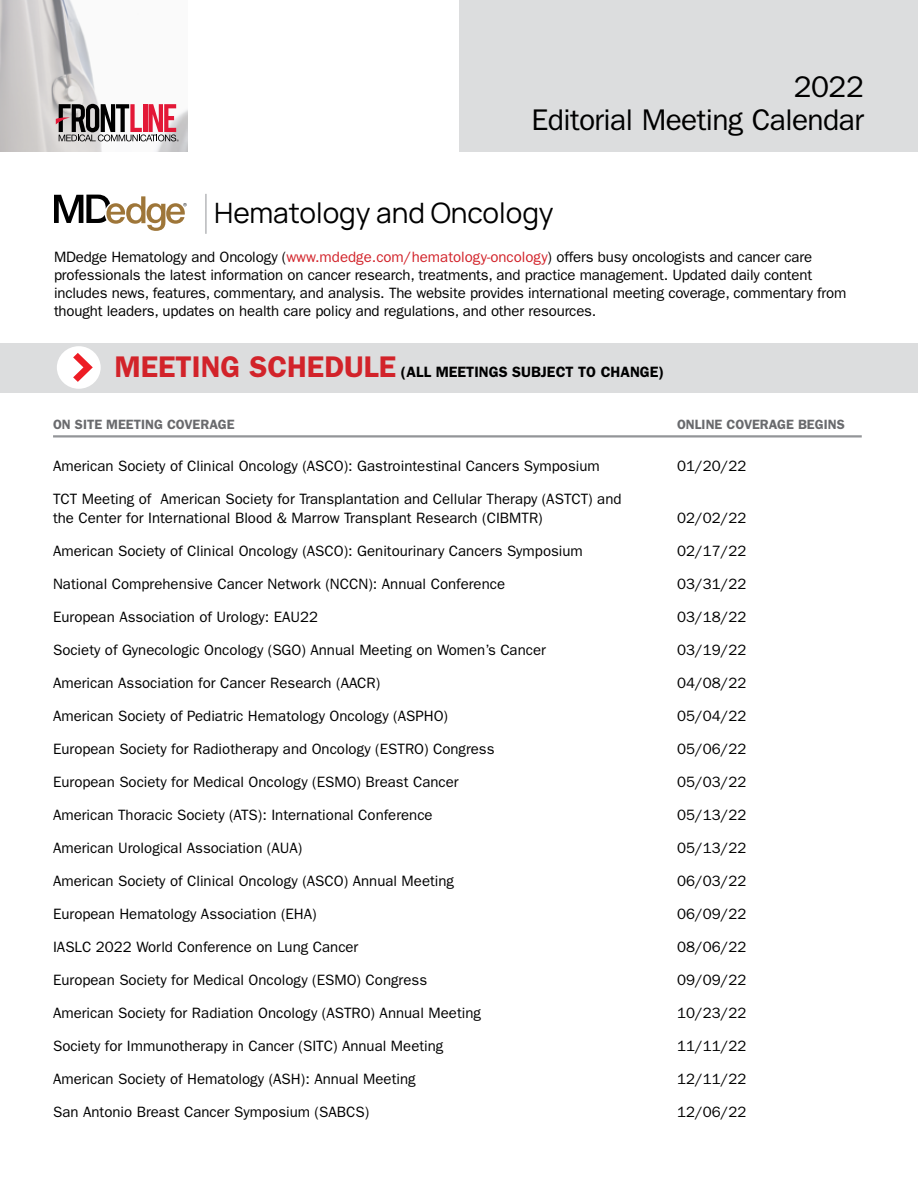
<style>
.page{position:relative;width:918px;height:1188px;background:#fff}
.page>*{position:absolute;margin:0;border:0;box-sizing:border-box;transform-origin:0 0}
.t1{font:30px/33px "ITC Franklin Gothic Std";letter-spacing:-.02em;color:#000;text-align:right}
.t2{font:28.05px "Manrope";color:#000}
.t3{font:15px/18px "ITC Franklin Gothic Std";color:#000}
.t4{font:600 15px "ITC Franklin Gothic Std";color:#000}
.t5{font:600 13.5px "ITC Franklin Gothic Std";color:#696a6d}
.s1{color:#d2232a}
.s2{font-size:30px;color:#d2232a}
</style>
<div class="page">
<div style="left:459px;top:0;width:459px;height:151px;background:#dcddde"></div>
<img style="left:0;top:0;width:187px;height:151px">
<svg style="left:56px;top:104px;width:123px;height:37px"></svg>
<svg style="left:54px;top:195px;width:133px;height:36px"></svg>
<hr style="left:205px;top:194px;width:1px;height:40px;background:#939598">
<div style="left:1px;top:344px;width:917px;height:49px;background:#dcddde"></div>
<div style="left:57px;top:346px;width:44px;height:43px;background:#fff;border-radius:50%"></div>
<svg style="left:73px;top:353px;width:20px;height:29px"></svg>
<hr style="left:53px;top:435px;width:809px;height:3px;background:#939598">
<h1 class="t1" style="left:532px;top:71px;width:334px">2022<br>Editorial Meeting Calendar</h1>
<h2 class="t2" style="left:214px;top:193px;width:341px">Hematology and Oncology</h2>
<p class="t3" style="left:54px;top:248px;width:794px">MDedge Hematology and Oncology (<span class="s1">www.mdedge.com/hematology-oncology</span>) offers busy oncologists and cancer care professionals the latest information on cancer research, treatments, and practice management. Updated daily content includes news, features, commentary, and analysis. The website provides international meeting coverage, commentary from thought leaders, updates on health care policy and regulations, and other resources.</p>
<p class="t4" style="left:114px;top:363px;width:551px"><span class="s2">MEETING SCHEDULE</span> (ALL MEETINGS SUBJECT TO CHANGE)</p>
<p class="t5" style="left:53px;top:417px;width:183px">ON SITE MEETING COVERAGE</p>
<p class="t5" style="left:677px;top:417px;width:169px">ONLINE COVERAGE BEGINS</p>
<p class="t3" style="left:53px;top:457px;width:548px">American Society of Clinical Oncology (ASCO): Gastrointestinal Cancers Symposium</p>
<p class="t3" style="left:677px;top:457px;width:71px">01/20/22</p>
<p class="t3" style="left:53px;top:489px;width:570px;line-height:19.5px">TCT Meeting of American Society for Transplantation and Cellular Therapy (ASTCT) and the Center for International Blood &amp; Marrow Transplant Research (CIBMTR)</p>
<p class="t3" style="left:677px;top:509px;width:71px">02/02/22</p>
<p class="t3" style="left:53px;top:542px;width:531px">American Society of Clinical Oncology (ASCO): Genitourinary Cancers Symposium</p>
<p class="t3" style="left:677px;top:542px;width:71px">02/17/22</p>
<p class="t3" style="left:53px;top:575px;width:454px">National Comprehensive Cancer Network (NCCN): Annual Conference</p>
<p class="t3" style="left:677px;top:575px;width:71px">03/31/22</p>
<p class="t3" style="left:53px;top:608px;width:267px">European Association of Urology: EAU22</p>
<p class="t3" style="left:677px;top:608px;width:71px">03/18/22</p>
<p class="t3" style="left:53px;top:641px;width:494px">Society of Gynecologic Oncology (SGO) Annual Meeting on Women’s Cancer</p>
<p class="t3" style="left:677px;top:641px;width:71px">03/19/22</p>
<p class="t3" style="left:53px;top:674px;width:329px">American Association for Cancer Research (AACR)</p>
<p class="t3" style="left:677px;top:674px;width:71px">04/08/22</p>
<p class="t3" style="left:53px;top:707px;width:397px">American Society of Pediatric Hematology Oncology (ASPHO)</p>
<p class="t3" style="left:677px;top:707px;width:71px">05/04/22</p>
<p class="t3" style="left:53px;top:740px;width:443px">European Society for Radiotherapy and Oncology (ESTRO) Congress</p>
<p class="t3" style="left:677px;top:740px;width:71px">05/06/22</p>
<p class="t3" style="left:53px;top:773px;width:407px">European Society for Medical Oncology (ESMO) Breast Cancer</p>
<p class="t3" style="left:677px;top:773px;width:71px">05/03/22</p>
<p class="t3" style="left:53px;top:806px;width:381px">American Thoracic Society (ATS): International Conference</p>
<p class="t3" style="left:677px;top:806px;width:71px">05/13/22</p>
<p class="t3" style="left:53px;top:839px;width:251px">American Urological Association (AUA)</p>
<p class="t3" style="left:677px;top:839px;width:71px">05/13/22</p>
<p class="t3" style="left:53px;top:872px;width:403px">American Society of Clinical Oncology (ASCO) Annual Meeting</p>
<p class="t3" style="left:677px;top:872px;width:71px">06/03/22</p>
<p class="t3" style="left:53px;top:905px;width:265px">European Hematology Association (EHA)</p>
<p class="t3" style="left:677px;top:905px;width:71px">06/09/22</p>
<p class="t3" style="left:53px;top:938px;width:307px">IASLC 2022 World Conference on Lung Cancer</p>
<p class="t3" style="left:677px;top:938px;width:71px">08/06/22</p>
<p class="t3" style="left:53px;top:971px;width:376px">European Society for Medical Oncology (ESMO) Congress</p>
<p class="t3" style="left:677px;top:971px;width:71px">09/09/22</p>
<p class="t3" style="left:53px;top:1004px;width:429px">American Society for Radiation Oncology (ASTRO) Annual Meeting</p>
<p class="t3" style="left:677px;top:1004px;width:71px">10/23/22</p>
<p class="t3" style="left:53px;top:1037px;width:392px">Society for Immunotherapy in Cancer (SITC) Annual Meeting</p>
<p class="t3" style="left:677px;top:1037px;width:71px">11/11/22</p>
<p class="t3" style="left:53px;top:1070px;width:364px">American Society of Hematology (ASH): Annual Meeting</p>
<p class="t3" style="left:677px;top:1070px;width:71px">12/11/22</p>
<p class="t3" style="left:53px;top:1103px;width:318px">San Antonio Breast Cancer Symposium (SABCS)</p>
<p class="t3" style="left:677px;top:1103px;width:71px">12/06/22</p>
</div>
